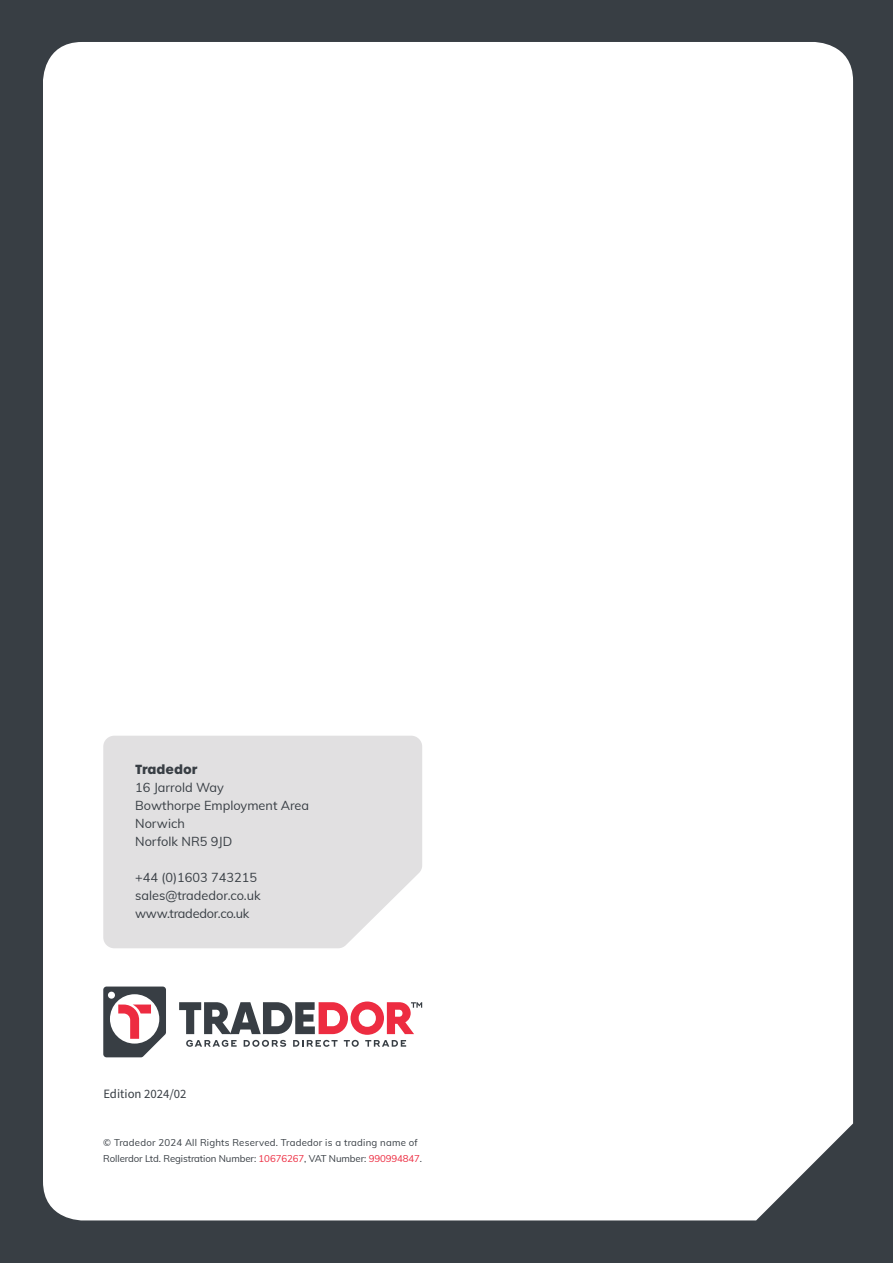
<style>
.page{position:relative;width:893px;height:1263px;background:#383e44}
.page>*{position:absolute;margin:0;border:0;box-sizing:border-box;transform-origin:0 0}
.Lead-In_Para{font:12.75px "Muli";color:#383e44}
.Lead-In_Para-2{font:12.75px "Muli";letter-spacing:-.02em;color:#383e44}
.Lead-In_Para-3{font:12.75px "Source Sans Pro";color:#383e44}
.Lead-In_Para-4{font:700 12.75px "Urbane";color:#383e44}
.T_Cs{font:9.6px/16px "Muli";letter-spacing:-.01em;color:#383e44}
.s1{color:#ed2c41}
</style>
<div class="page">
<div style="left:43px;top:42px;width:810px;height:1178px;background:#fff"></div>
<div style="left:103px;top:736px;width:319px;height:212px;background:#e1e0e1"></div>
<svg style="left:103px;top:986px;width:63px;height:71px"></svg>
<svg style="left:179px;top:1001px;width:243px;height:46px"></svg>
<p class="Lead-In_Para-4" style="left:135px;top:761px;width:64px">Tradedor</p>
<p class="Lead-In_Para" style="left:135px;top:778px;width:90px">16 Jarrold Way</p>
<p class="Lead-In_Para" style="left:135px;top:796px;width:176px">Bowthorpe Employment Area</p>
<p class="Lead-In_Para" style="left:135px;top:814px;width:51px">Norwich</p>
<p class="Lead-In_Para" style="left:135px;top:832px;width:99px">Norfolk NR5 9JD</p>
<p class="Lead-In_Para" style="left:135px;top:868px;width:123px">+44 (0)1603 743215</p>
<p class="Lead-In_Para" style="left:135px;top:886px;width:127px">sales@tradedor.co.uk</p>
<p class="Lead-In_Para-2" style="left:135px;top:904px;width:116px">www.tradedor.co.uk</p>
<p class="Lead-In_Para-3" style="left:103px;top:1085px;width:85px">Edition 2024/02</p>
<p class="T_Cs" style="left:103px;top:1134px;width:320px">© Tradedor 2024 All Rights Reserved. Tradedor is a trading name of<br>Rollerdor Ltd. Registration Number: <span class="s1">10676267</span>, VAT Number: <span class="s1">990994847</span>.</p>
</div>
